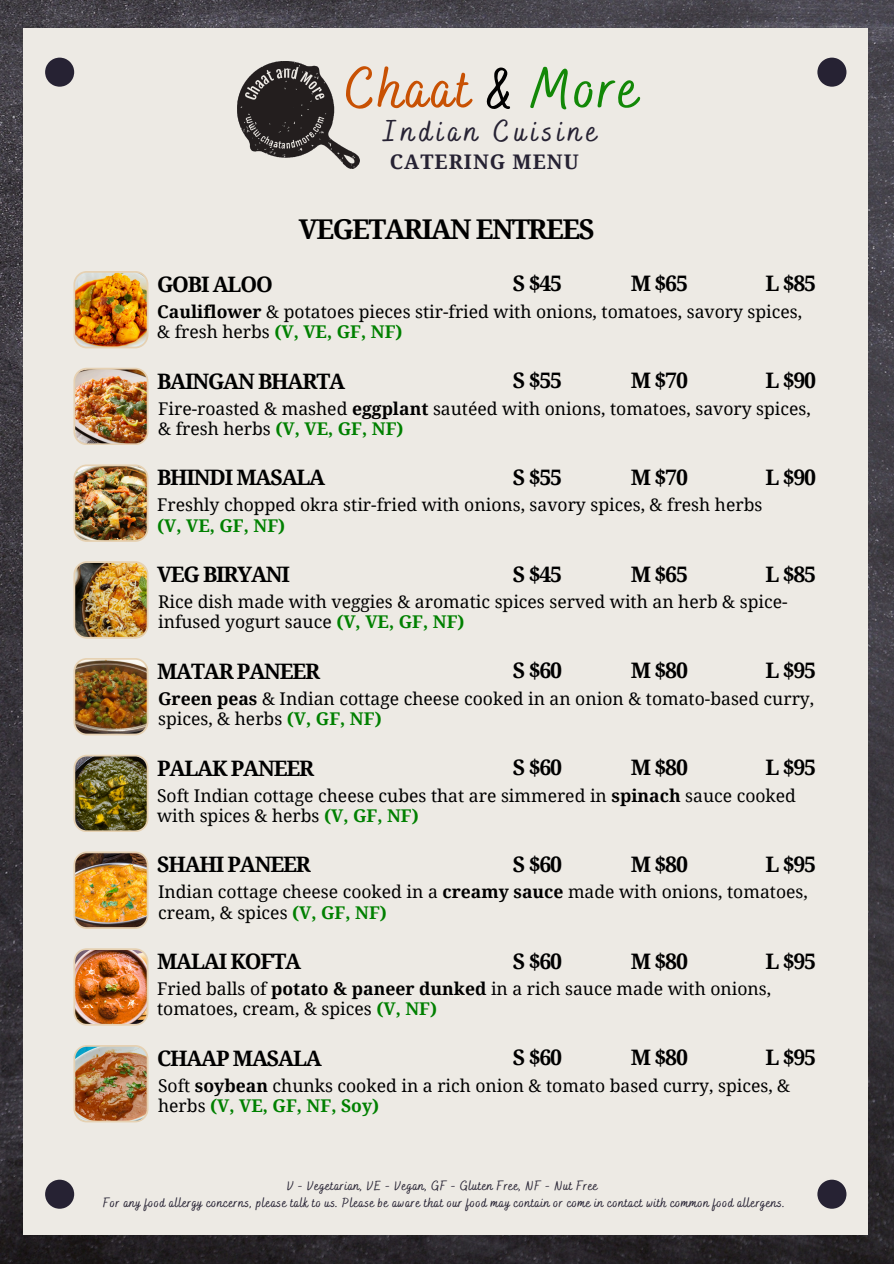
<style>
.page{position:relative;width:894px;height:1264px;background:#fff}
.page>*{position:absolute;margin:0;border:0;box-sizing:border-box;transform-origin:0 0}
.t1{font:500 57.15px "Bakerie Smooth";letter-spacing:.05em;color:#c85103}
.t2{font:500 30.3px "Bakerie Smooth";letter-spacing:.16em;color:#262233}
.t3{font:700 27.3px "Noto Serif";letter-spacing:-.055em;color:#000}
.t4{font:700 21.3px "Noto Serif";letter-spacing:-.055em;color:#000}
.t5{font:700 20.1px "Noto Serif";letter-spacing:.05em;color:#262233}
.t6{font:17.55px/20.2px "Noto Serif";color:#000}
.t7{font:500 13.2px "Bakerie Smooth";letter-spacing:.05em;color:#262233}
.s1{color:#000}
.s2{color:#128807}
.s3{font-weight:700}
.s4{font-weight:700;color:#008000}
</style>
<div class="page">
<img style="left:0;top:0;width:893px;height:1263px">
<div style="left:23px;top:28px;width:844px;height:1206px;background:#edeae4"></div>
<svg style="left:45px;top:58px;width:29px;height:29px"></svg>
<svg style="left:817px;top:58px;width:29px;height:29px"></svg>
<svg style="left:45px;top:1179px;width:29px;height:29px"></svg>
<svg style="left:817px;top:1179px;width:29px;height:29px"></svg>
<img style="left:237px;top:62px;width:122px;height:107px">
<img style="left:73px;top:271px;width:75px;height:77px">
<img style="left:73px;top:368px;width:75px;height:77px">
<img style="left:73px;top:464px;width:75px;height:78px">
<img style="left:73px;top:561px;width:75px;height:77px">
<img style="left:73px;top:658px;width:75px;height:77px">
<img style="left:73px;top:754px;width:75px;height:78px">
<img style="left:73px;top:851px;width:75px;height:77px">
<img style="left:73px;top:948px;width:75px;height:77px">
<img style="left:73px;top:1045px;width:75px;height:77px">
<h2 class="t1" style="left:345px;top:55px;width:294px">Chaat <span class="s1">&amp;</span> <span class="s2">More</span></h2>
<h4 class="t2" style="left:383px;top:113px;width:214px">Indian Cuisine</h4>
<h1 class="t5" style="left:389px;top:147px;width:190px">CATERING MENU</h1>
<h4 class="t3" style="left:299px;top:210px;width:297px">VEGETARIAN ENTREES</h4>
<h4 class="t4" style="left:513px;top:268px;width:51px">S $45</h4>
<h4 class="t4" style="left:630px;top:268px;width:58px">M $65</h4>
<h4 class="t4" style="left:765px;top:268px;width:52px">L $85</h4>
<p class="t4" style="left:157px;top:269px;width:117px">GOBI ALOO</p>
<h4 class="t6" style="left:157px;top:301px;width:646px"><span class="s3">Cauliflower</span> &amp; potatoes pieces stir-fried with onions, tomatoes, savory spices, &amp; fresh herbs <span class="s4">(V, VE, GF, NF)</span></h4>
<p class="t4" style="left:157px;top:366px;width:189px">BAINGAN BHARTA</p>
<h4 class="t4" style="left:513px;top:365px;width:51px">S $55</h4>
<h4 class="t4" style="left:630px;top:365px;width:58px">M $70</h4>
<h4 class="t4" style="left:765px;top:365px;width:52px">L $90</h4>
<h4 class="t6" style="left:158px;top:398px;width:654px">Fire-roasted &amp; mashed <span class="s3">eggplant</span> sautéed with onions, tomatoes, savory spices, &amp; fresh herbs <span class="s4">(V, VE, GF, NF)</span></h4>
<p class="t4" style="left:157px;top:462px;width:170px">BHINDI MASALA</p>
<h4 class="t6" style="left:157px;top:494px;width:606px">Freshly chopped okra stir-fried with onions, savory spices, &amp; fresh herbs <span class="s4">(V, VE, GF, NF)</span></h4>
<h4 class="t4" style="left:513px;top:462px;width:51px">S $55</h4>
<h4 class="t4" style="left:630px;top:462px;width:58px">M $70</h4>
<h4 class="t4" style="left:765px;top:462px;width:52px">L $90</h4>
<p class="t4" style="left:157px;top:559px;width:134px">VEG BIRYANI</p>
<h4 class="t4" style="left:513px;top:559px;width:51px">S $45</h4>
<h4 class="t4" style="left:630px;top:559px;width:58px">M $65</h4>
<h4 class="t4" style="left:765px;top:559px;width:52px">L $85</h4>
<h4 class="t6" style="left:158px;top:591px;width:631px">Rice dish made with veggies &amp; aromatic spices served with an herb &amp; spice&shy;infused yogurt sauce <span class="s4">(V, VE, GF, NF)</span></h4>
<p class="t4" style="left:157px;top:656px;width:165px">MATAR PANEER</p>
<h4 class="t4" style="left:513px;top:655px;width:51px">S $60</h4>
<h4 class="t4" style="left:630px;top:655px;width:58px">M $80</h4>
<h4 class="t4" style="left:765px;top:655px;width:52px">L $95</h4>
<h4 class="t6" style="left:158px;top:688px;width:657px"><span class="s3">Green peas</span> &amp; Indian cottage cheese cooked in an onion &amp; tomato-based curry, spices, &amp; herbs <span class="s4">(V, GF, NF)</span></h4>
<p class="t4" style="left:157px;top:753px;width:159px">PALAK PANEER</p>
<h4 class="t6" style="left:157px;top:784px;width:640px">Soft Indian cottage cheese cubes that are simmered in <span class="s3">spinach</span> sauce cooked with spices &amp; herbs <span class="s4">(V, GF, NF)</span></h4>
<h4 class="t4" style="left:513px;top:752px;width:51px">S $60</h4>
<h4 class="t4" style="left:630px;top:752px;width:58px">M $80</h4>
<h4 class="t4" style="left:765px;top:752px;width:52px">L $95</h4>
<p class="t4" style="left:157px;top:849px;width:155px">SHAHI PANEER</p>
<h4 class="t4" style="left:513px;top:849px;width:51px">S $60</h4>
<h4 class="t4" style="left:630px;top:849px;width:58px">M $80</h4>
<h4 class="t4" style="left:765px;top:849px;width:52px">L $95</h4>
<h4 class="t6" style="left:158px;top:881px;width:651px">Indian cottage cheese cooked in a <span class="s3">creamy sauce</span> made with onions, tomatoes, cream, &amp; spices <span class="s4">(V, GF, NF)</span></h4>
<p class="t4" style="left:157px;top:946px;width:146px">MALAI KOFTA</p>
<h4 class="t6" style="left:157px;top:978px;width:615px">Fried balls of <span class="s3">potato &amp; paneer dunked</span> in a rich sauce made with onions, tomatoes, cream, &amp; spices <span class="s4">(V, NF)</span></h4>
<h4 class="t4" style="left:513px;top:945px;width:51px">S $60</h4>
<h4 class="t4" style="left:630px;top:945px;width:58px">M $80</h4>
<h4 class="t4" style="left:765px;top:945px;width:52px">L $95</h4>
<p class="t4" style="left:157px;top:1043px;width:166px">CHAAP MASALA</p>
<p class="t4" style="left:513px;top:1042px;width:51px">S $60</p>
<p class="t4" style="left:630px;top:1042px;width:58px">M $80</p>
<p class="t4" style="left:765px;top:1042px;width:52px">L $95</p>
<h3 class="t6" style="left:158px;top:1075px;width:633px">Soft <span class="s3">soybean</span> chunks cooked in a rich onion &amp; tomato based curry, spices, &amp; herbs <span class="s4">(V, VE, GF, NF, Soy)</span></h3>
<p class="t7" style="left:287px;top:1178px;width:312px">V - Vegetarian, VE - Vegan, GF - Gluten Free, NF - Nut Free</p>
<h4 class="t7" style="left:103px;top:1194px;width:683px">For any food allergy concerns, please talk to us. Please be aware that our food may contain or come in contact with common food allergens.</h4>
</div>
